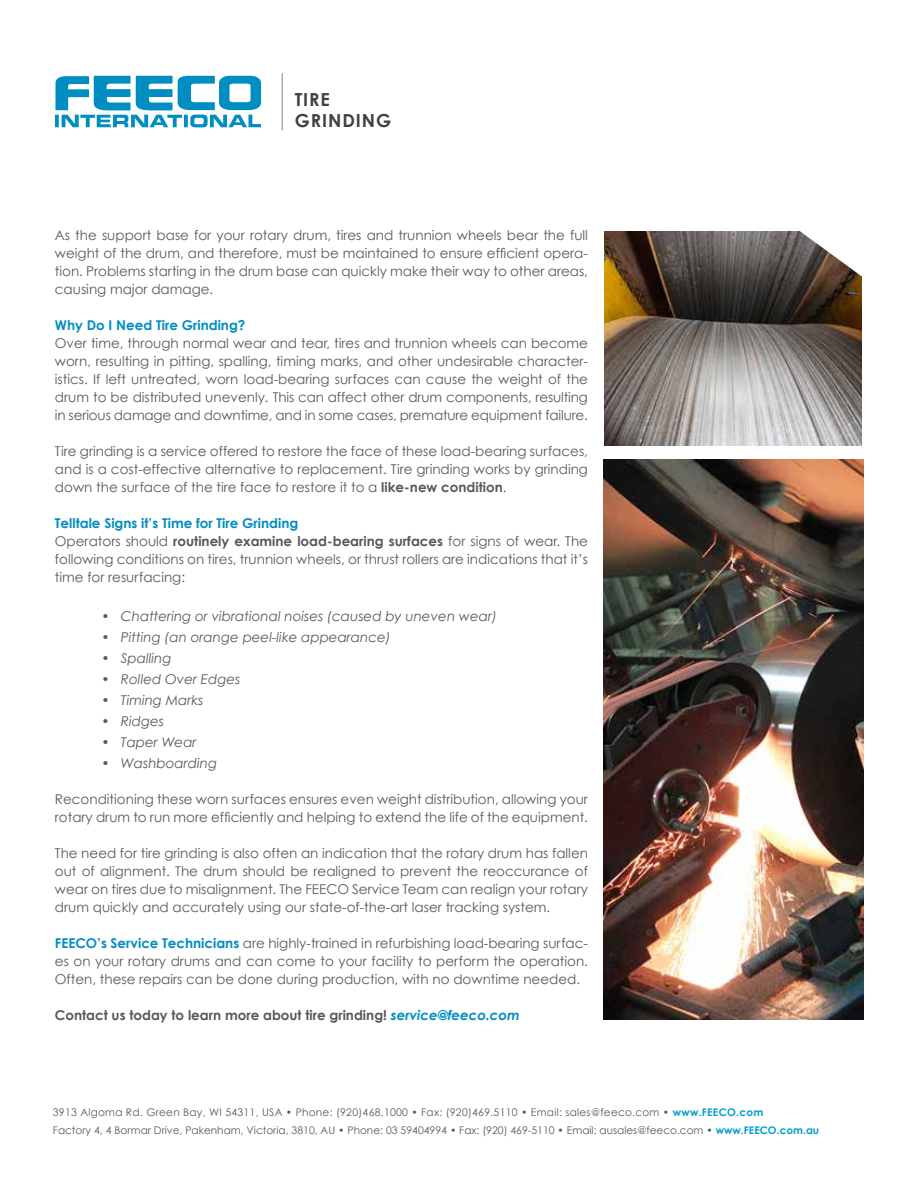
<style>
.page{position:relative;width:918px;height:1188px;background:#fff}
.page>*{position:absolute;margin:0;border:0;box-sizing:border-box;transform-origin:0 0}
.t1{font:700 18px/21.6px "Century Gothic";letter-spacing:.05em;color:#414042}
.t2{font:13.5px/18px "Century Gothic";color:#58595b;text-align:justify}
.t3{font:italic 13.5px "Century Gothic";color:#58595b}
.t4{font:700 13.5px "Century Gothic";color:#58595b}
.t5{font:700 13.5px "Century Gothic";color:#008dc1}
.t6{font:10.5px/18px "Century Gothic";color:#58595b}
.s1{font-weight:700}
.s2{font-weight:700;color:#008dc1}
.s3{font-style:italic;color:#008dc1}
.s4{font-weight:700;color:#009cca}
</style>
<div class="page">
<img style="left:603px;top:460px;width:260px;height:559px">
<img style="left:605px;top:232px;width:257px;height:213px">
<svg style="left:792px;top:231px;width:70px;height:48px"></svg>
<hr style="left:282px;top:73px;width:1px;height:57px;background:#808285">
<svg style="left:55px;top:76px;width:206px;height:51px"></svg>
<h1 class="t1" style="left:295px;top:88px;width:98px">TIRE<br>GRINDING</h1>
<p class="t2" style="left:55px;top:226px;width:535px">As the support base for your rotary drum, tires and trunnion wheels bear the full weight of the drum, and therefore, must be maintained to ensure efficient opera&shy;tion. Problems starting in the drum base can quickly make their way to other areas, causing major damage.</p>
<p class="t5" style="left:55px;top:316px;width:192px">Why Do I Need Tire Grinding?</p>
<p class="t2" style="left:55px;top:334px;width:535px">Over time, through normal wear and tear, tires and trunnion wheels can become worn, resulting in pitting, spalling, timing marks, and other undesirable character&shy;istics. If left untreated, worn load-bearing surfaces can cause the weight of the drum to be distributed unevenly. This can affect other drum components, resulting in serious damage and downtime, and in some cases, premature equipment failure.</p>
<p class="t2" style="left:55px;top:442px;width:535px">Tire grinding is a service offered to restore the face of these load-bearing surfaces, and is a cost-effective alternative to replacement. Tire grinding works by grinding down the surface of the tire face to restore it to a <span class="s1">like-new condition</span>.</p>
<p class="t2" style="left:55px;top:514px;width:535px;text-align:left"><span class="s2">Telltale Signs it’s Time for Tire Grinding<br></span>Operators should <span class="s1">routinely examine load-bearing surfaces</span> for signs of wear. The following conditions on tires, trunnion wheels, or thrust rollers are indications that it’s time for resurfacing:</p>
<p class="t3" style="left:101px;top:607px;width:397px">• Chattering or vibrational noises (caused by uneven wear)</p>
<p class="t3" style="left:101px;top:628px;width:291px">• Pitting (an orange peel-like appearance)</p>
<p class="t3" style="left:101px;top:649px;width:72px">• Spalling</p>
<p class="t3" style="left:101px;top:670px;width:141px">• Rolled Over Edges</p>
<p class="t3" style="left:101px;top:691px;width:104px">• Timing Marks</p>
<p class="t3" style="left:101px;top:713px;width:64px">• Ridges</p>
<p class="t3" style="left:101px;top:734px;width:97px">• Taper Wear</p>
<p class="t3" style="left:101px;top:755px;width:117px">• Washboarding</p>
<p class="t2" style="left:55px;top:790px;width:535px">Reconditioning these worn surfaces ensures even weight distribution, allowing your rotary drum to run more efficiently and helping to extend the life of the equipment.</p>
<p class="t2" style="left:55px;top:844px;width:535px">The need for tire grinding is also often an indication that the rotary drum has fallen out of alignment. The drum should be realigned to prevent the reoccurance of wear on tires due to misalignment. The FEECO Service Team can realign your rotary drum quickly and accurately using our state-of-the-art laser tracking system.</p>
<p class="t2" style="left:55px;top:934px;width:535px"><span class="s2">FEECO’s Service Technicians</span> are highly-trained in refurbishing load-bearing surfac&shy;es on your rotary drums and can come to your facility to perform the operation.<br>Often, these repairs can be done during production, with no downtime needed.</p>
<p class="t4" style="left:55px;top:1006px;width:466px">Contact us today to learn more about tire grinding! <span class="s3">service@feeco.com</span></p>
<p class="t6" style="left:53px;top:1103px;width:768px">3913 Algoma Rd. Green Bay, WI 54311, USA • Phone: (920)468.1000 • Fax: (920)469.5110 • Email: sales@feeco.com • <span class="s4">www.FEECO.com<br></span>Factory 4, 4 Bormar Drive, Pakenham, Victoria, 3810, AU • Phone: 03 59404994 • Fax: (920) 469-5110 • Email: ausales@feeco.com • <span class="s4">www.FEECO.com.au</span></p>
</div>
